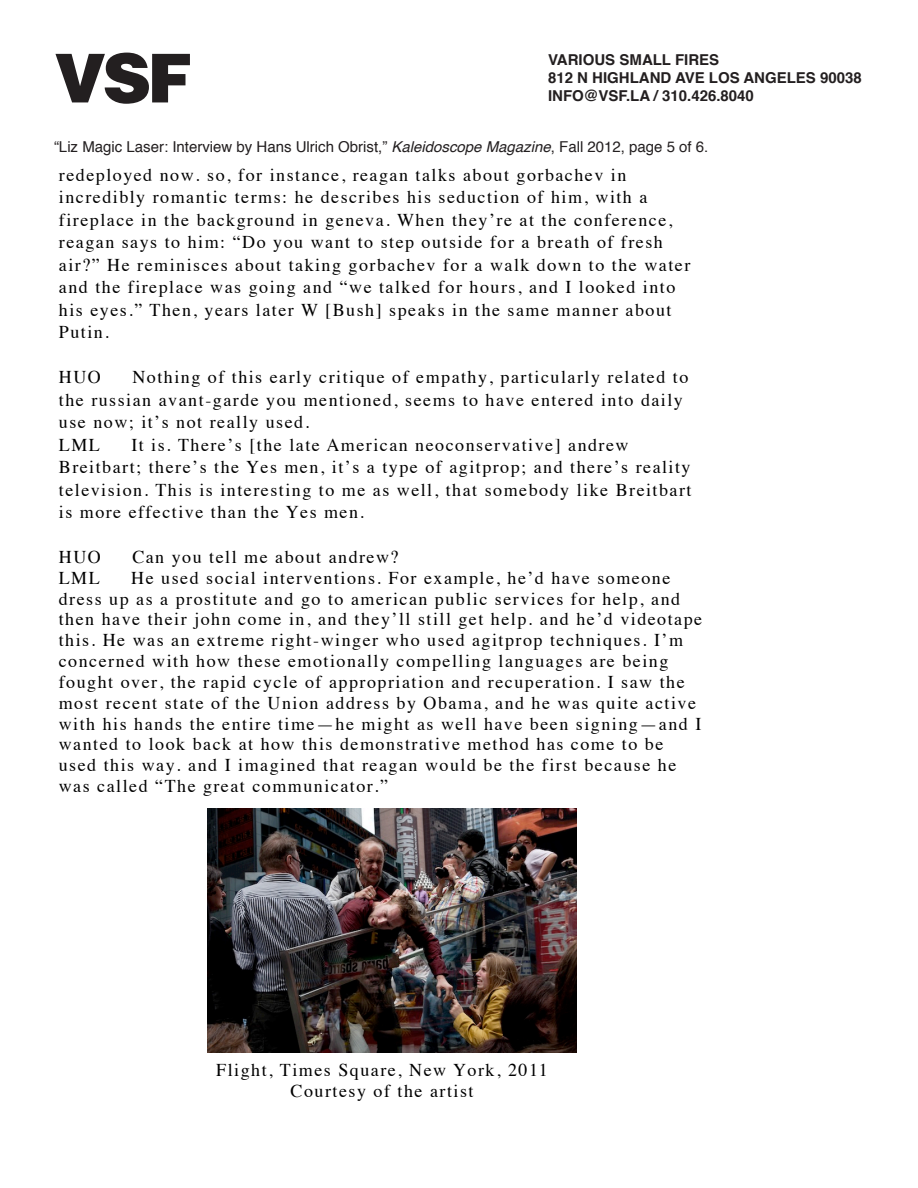
<style>
.page{position:relative;width:918px;height:1188px;background:#fff}
.page>*{position:absolute;margin:0;border:0;box-sizing:border-box;transform-origin:0 0}
.t1{font:900 67.5px "Helvetica LT Std";color:#231f20}
.t2{font:18px/22.5px "Times";letter-spacing:.085em;color:#000}
.t3{font:15px "Helvetica";color:#231f20}
.t4{font:700 15px/18px "Helvetica";color:#231f20}
.s1{font-style:italic}
</style>
<div class="page">
<img style="left:208px;top:809px;width:369px;height:243px">
<h1 class="t1" style="left:54px;top:34px;width:140px">VSF</h1>
<p class="t4" style="left:548px;top:51px;width:315px">VARIOUS SMALL FIRES<br>812 N HIGHLAND AVE LOS ANGELES 90038<br>INFO@VSF.LA / 310.426.8040</p>
<p class="t3" style="left:54px;top:135px;width:656px">“Liz Magic Laser: Interview by Hans Ulrich Obrist,” <span class="s1">Kaleidoscope Magazine</span>, Fall 2012, page 5 of 6.</p>
<p class="t2" style="left:59px;top:165px;width:633px">redeployed now. so, for instance, reagan talks about gorbachev in incredibly romantic terms: he describes his seduction of him, with a fireplace in the background in geneva. When they’re at the conference, reagan says to him: “Do you want to step outside for a breath of fresh air?” He reminisces about taking gorbachev for a walk down to the water and the fireplace was going and “we talked for hours, and I looked into his eyes.” Then, years later W [Bush] speaks in the same manner about Putin.</p>
<p class="t2" style="left:59px;top:368px;width:44px">HUO</p>
<p class="t2" style="left:59px;top:368px;width:631px;text-indent:73px">Nothing of this early critique of empathy, particularly related to the russian avant-garde you mentioned, seems to have entered into daily use now; it’s not really used.<br>LML</p>
<p class="t2" style="left:59px;top:435px;width:634px;text-indent:72px">It is. There’s [the late American neoconservative] andrew Breitbart; there’s the Yes men, it’s a type of agitprop; and there’s reality television. This is interesting to me as well, that somebody like Breitbart is more effective than the Yes men.</p>
<p class="t2" style="left:59px;top:548px;width:44px">HUO</p>
<p class="t2" style="left:132px;top:548px;width:268px">Can you tell me about andrew?</p>
<p class="t2" style="left:59px;top:569px;width:42px">LML</p>
<p class="t2" style="left:59px;top:570px;width:645px;line-height:20.7px;text-indent:72px">He used social interventions. For example, he’d have someone dress up as a prostitute and go to american public services for help, and then have their john come in, and they’ll still get help. and he’d videotape this. He was an extreme right-winger who used agitprop techniques. I’m concerned with how these emotionally compelling languages are being fought over, the rapid cycle of appropriation and recuperation. I saw the most recent state of the Union address by Obama, and he was quite active with his hands the entire time—he might as well have been signing—and I wanted to look back at how this demonstrative method has come to be used this way. and I imagined that reagan would be the first because he was called “The great communicator.”</p>
<p class="t2" style="left:216px;top:1061px;width:333px;line-height:20.9px;text-align:center">Flight, Times Square, New York, 2011<br>Courtesy of the artist</p>
</div>
